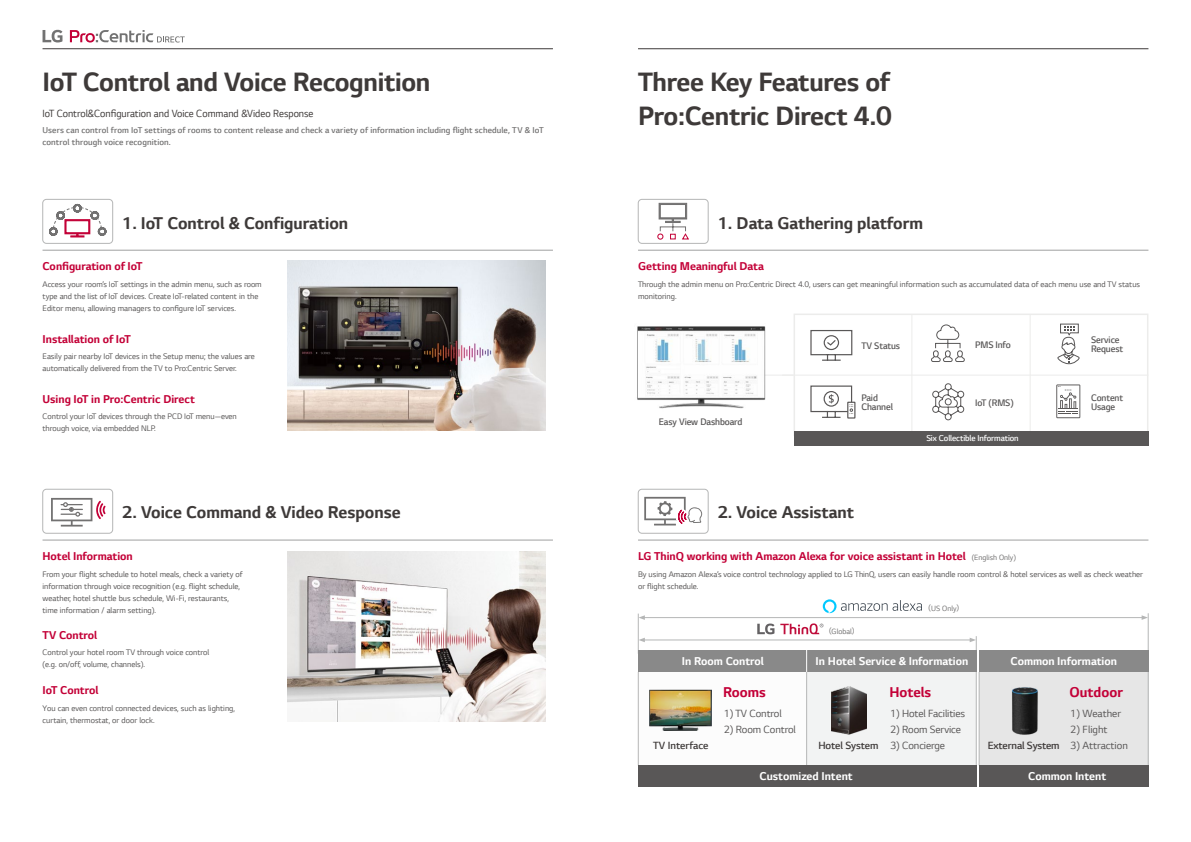
<style>
.page{position:relative;width:1191px;height:842px;background:#fff}
.page>*{position:absolute;margin:0;border:0;box-sizing:border-box;transform-origin:0 0}
.t1{font:700 28px/33.6px "LG Smart";letter-spacing:-.01em;color:#3e3a39}
.t2{font:700 18px "LG Smart";color:#3e3a39}
.t3{font:700 15px "LG Smart";color:#c30037}
.t4{font:700 12px "LG Smart";color:#c30037}
.t5{font:700 12px "LG Smart";color:#fff}
.t6{font:11px "LG Smart";letter-spacing:-.01em;color:#595757}
.t7{font:11px "LG Smart";color:#3e3a39;scale:.95 1}
.t8{font:300 11px "LG Smart";letter-spacing:-.015em;color:#3e3a39}
.t9{font:300 10px/9px "LG Smart";letter-spacing:-.01em;color:#595757}
.t10{font:300 9px/12px "LG Smart";letter-spacing:.01em;color:#727171}
.t11{font:300 9px "LG Smart";letter-spacing:-.01em;color:#fff}
.t12{font:8.5px/12px "LG Smart";color:#595757}
.t13{font:8px "LG Smart";color:#727171}
</style>
<div class="page">
<svg style="left:43px;top:30px;width:19px;height:12px"></svg>
<svg style="left:70px;top:30px;width:115px;height:13px"></svg>
<hr style="left:43px;top:49px;width:510px;height:1px;background:#3e3a39">
<hr style="left:638px;top:49px;width:510px;height:1px;background:#3e3a39">
<div style="left:979px;top:670px;width:169px;height:97px;background:#e6e6e6"></div>
<div style="left:807px;top:670px;width:169px;height:97px;background:#f2f3f3"></div>
<hr style="left:638px;top:614px;width:1px;height:40px;background:#b5b6b6">
<div style="left:793px;top:314px;width:355px;height:122px;border:2px solid #ececeb"></div>
<div style="left:638px;top:199px;width:70px;height:45px;border:1px solid #b5b6b6;border-radius:4px"></div>
<img style="left:287px;top:261px;width:258px;height:170px">
<hr style="left:43px;top:250px;width:510px;height:1px;background:#9fa0a0">
<hr style="left:43px;top:540px;width:510px;height:1px;background:#9fa0a0">
<div style="left:43px;top:199px;width:70px;height:45px;border:1px solid #b5b6b6;border-radius:4px"></div>
<img style="left:287px;top:551px;width:258px;height:171px">
<div style="left:43px;top:489px;width:70px;height:44px;border:1px solid #b5b6b6;border-radius:4px"></div>
<svg style="left:49px;top:203px;width:58px;height:34px"></svg>
<svg style="left:51px;top:498px;width:55px;height:28px"></svg>
<div style="left:657px;top:233px;width:6px;height:7px;border:1px solid #c30037;border-radius:50%"></div>
<svg style="left:658px;top:203px;width:31px;height:37px"></svg>
<div style="left:638px;top:489px;width:70px;height:44px;border:1px solid #b5b6b6;border-radius:4px"></div>
<hr style="left:638px;top:540px;width:510px;height:1px;background:#9fa0a0">
<svg style="left:644px;top:497px;width:58px;height:29px"></svg>
<hr style="left:1148px;top:613px;width:1px;height:37px;background:#b5b6b6">
<img style="left:650px;top:689px;width:61px;height:41px">
<img style="left:831px;top:686px;width:36px;height:48px">
<img style="left:1012px;top:687px;width:26px;height:48px">
<hr style="left:643px;top:640px;width:328px;height:1px;background:#b5b6b6">
<svg style="left:969px;top:636px;width:8px;height:19px"></svg>
<svg style="left:638px;top:638px;width:7px;height:4px"></svg>
<hr style="left:643px;top:617px;width:500px;height:1px;background:#b5b6b6">
<svg style="left:1141px;top:615px;width:7px;height:5px"></svg>
<svg style="left:638px;top:615px;width:7px;height:5px"></svg>
<hr style="left:638px;top:250px;width:510px;height:1px;background:#9fa0a0">
<hr style="left:744px;top:375px;width:49px;height:1px;background:#ececeb">
<img style="left:637px;top:326px;width:129px;height:83px">
<svg style="left:1056px;top:384px;width:24px;height:34px"></svg>
<svg style="left:932px;top:383px;width:32px;height:38px"></svg>
<div style="left:847px;top:402px;width:8px;height:17px;border:1px solid #595757"></div>
<svg style="left:810px;top:385px;width:43px;height:33px"></svg>
<svg style="left:810px;top:330px;width:43px;height:31px"></svg>
<hr style="left:911px;top:314px;width:1px;height:126px;background:#ececeb">
<hr style="left:1029px;top:314px;width:1px;height:126px;background:#ececeb">
<hr style="left:782px;top:375px;width:366px;height:1px;background:#ececeb">
<svg style="left:931px;top:324px;width:34px;height:38px"></svg>
<svg style="left:1057px;top:323px;width:22px;height:42px"></svg>
<hr style="left:806px;top:672px;width:1px;height:93px;background:#b5b6b6">
<hr style="left:976px;top:672px;width:1px;height:93px;background:#b5b6b6">
<hr style="left:979px;top:672px;width:1px;height:93px;background:#b5b6b6">
<hr style="left:1148px;top:672px;width:1px;height:93px;background:#b5b6b6">
<hr style="left:638px;top:672px;width:1px;height:93px;background:#b5b6b6">
<div style="left:793px;top:431px;width:355px;height:14px;background:#595757"></div>
<div style="left:979px;top:765px;width:169px;height:22px;background:#595757"></div>
<div style="left:638px;top:765px;width:338px;height:22px;background:#595757"></div>
<div style="left:979px;top:650px;width:169px;height:22px;background:#898989"></div>
<div style="left:638px;top:650px;width:169px;height:22px;background:#898989"></div>
<div style="left:806px;top:650px;width:170px;height:22px;background:#898989"></div>
<svg style="left:806px;top:650px;width:1px;height:22px"></svg>
<svg style="left:822px;top:599px;width:100px;height:14px"></svg>
<svg style="left:757px;top:623px;width:66px;height:11px"></svg>
<h1 class="t1" style="left:43px;top:65px;width:389px">IoT Control and Voice Recognition</h1>
<h1 class="t1" style="left:638px;top:65px;width:255px">Three Key Features of<br>Pro:Centric Direct 4.0</h1>
<p class="t7" style="left:43px;top:106px;width:287px">IoT Control&amp;Configuration and Voice Command &amp;Video Response</p>
<p class="t10" style="left:43px;top:124px;width:502px">Users can control from IoT settings of rooms to content release and check a variety of information including flight schedule, TV &amp; IoT control through voice recognition.</p>
<h2 class="t2" style="left:122px;top:210px;width:227px">1. IoT Control &amp; Configuration</h2>
<h2 class="t2" style="left:717px;top:210px;width:207px">1. Data Gathering platform</h2>
<h3 class="t4" style="left:43px;top:258px;width:101px">Configuration of IoT</h3>
<h3 class="t4" style="left:638px;top:258px;width:127px">Getting Meaningful Data</h3>
<p class="t12" style="left:43px;top:278px;width:221px">Access your room’s IoT settings in the admin menu, such as room type and the list of IoT devices. Create IoT-related content in the<br>Editor menu, allowing managers to configure IoT services.</p>
<p class="t12" style="left:638px;top:278px;width:503px">Through the admin menu on Pro:Centric Direct 4.0, users can get meaningful information such as accumulated data of each menu use and TV status monitoring.</p>
<h3 class="t4" style="left:43px;top:330px;width:90px">Installation of IoT</h3>
<p class="t12" style="left:43px;top:350px;width:214px">Easily pair nearby IoT devices in the Setup menu; the values are automatically delivered from the TV to Pro:Centric Server.</p>
<h3 class="t4" style="left:43px;top:391px;width:154px">Using IoT in Pro:Centric Direct</h3>
<p class="t12" style="left:43px;top:410px;width:196px">Control your IoT devices through the PCD IoT menu—even through voice, via embedded NLP.</p>
<p class="t9" style="left:659px;top:417px;width:85px">Easy View Dashboard</p>
<p class="t9" style="left:861px;top:341px;width:40px">TV Status</p>
<p class="t9" style="left:861px;top:393px;width:33px">Paid<br>Channel</p>
<p class="t9" style="left:975px;top:340px;width:37px">PMS Info</p>
<p class="t9" style="left:975px;top:398px;width:40px">IoT (RMS)</p>
<p class="t11" style="left:926px;top:432px;width:94px">Six Collectible Information</p>
<p class="t9" style="left:1091px;top:335px;width:34px">Service<br>Request</p>
<p class="t9" style="left:1091px;top:393px;width:34px">Content<br>Usage</p>
<h2 class="t2" style="left:122px;top:500px;width:280px">2. Voice Command &amp; Video Response</h2>
<h2 class="t2" style="left:717px;top:500px;width:138px">2. Voice Assistant</h2>
<h3 class="t4" style="left:43px;top:548px;width:92px">Hotel Information</h3>
<h3 class="t4" style="left:638px;top:548px;width:329px">LG ThinQ working with Amazon Alexa for voice assistant in Hotel</h3>
<p class="t13" style="left:971px;top:552px;width:46px">(English Only)</p>
<p class="t12" style="left:43px;top:567px;width:201px">From your flight schedule to hotel meals, check a variety of information through voice recognition (e.g. flight schedule, weather, hotel shuttle bus schedule, Wi-Fi, restaurants, time information / alarm setting).</p>
<p class="t12" style="left:638px;top:567px;width:506px">By using Amazon Alexa’s voice control technology applied to LG ThinQ, users can easily handle room control &amp; hotel services as well as check weather or flight schedule.</p>
<p class="t13" style="left:928px;top:603px;width:32px">(US Only)</p>
<h3 class="t4" style="left:43px;top:627px;width:56px">TV Control</h3>
<p class="t13" style="left:829px;top:626px;width:27px">(Global)</p>
<p class="t12" style="left:43px;top:646px;width:168px">Control your hotel room TV through voice control (e.g. on/off, volume, channels).</p>
<h3 class="t5" style="left:682px;top:653px;width:83px">In Room Control</h3>
<h3 class="t5" style="left:815px;top:653px;width:154px">In Hotel Service &amp; Information</h3>
<h3 class="t5" style="left:1010px;top:653px;width:108px">Common Information</h3>
<h3 class="t4" style="left:43px;top:682px;width:57px">IoT Control</h3>
<h3 class="t3" style="left:723px;top:682px;width:44px">Rooms</h3>
<h3 class="t3" style="left:889px;top:682px;width:43px">Hotels</h3>
<h3 class="t3" style="left:1069px;top:682px;width:55px">Outdoor</h3>
<p class="t12" style="left:43px;top:702px;width:194px">You can even control connected devices, such as lighting, curtain, thermostat, or door lock.</p>
<p class="t6" style="left:890px;top:706px;width:76px">1) Hotel Facilities</p>
<p class="t6" style="left:890px;top:722px;width:72px">2) Room Service</p>
<p class="t6" style="left:890px;top:738px;width:56px">3) Concierge</p>
<p class="t6" style="left:724px;top:706px;width:59px">1) TV Control</p>
<p class="t6" style="left:724px;top:722px;width:73px">2) Room Control</p>
<p class="t8" style="left:653px;top:738px;width:57px">TV Interface</p>
<p class="t8" style="left:818px;top:738px;width:61px">Hotel System</p>
<p class="t8" style="left:987px;top:738px;width:73px">External System</p>
<p class="t6" style="left:1070px;top:706px;width:52px">1) Weather</p>
<p class="t6" style="left:1070px;top:722px;width:39px">2) Flight</p>
<p class="t6" style="left:1070px;top:738px;width:59px">3) Attraction</p>
<h3 class="t5" style="left:759px;top:768px;width:95px">Customized Intent</h3>
<h3 class="t5" style="left:1028px;top:768px;width:80px">Common Intent</h3>
</div>
